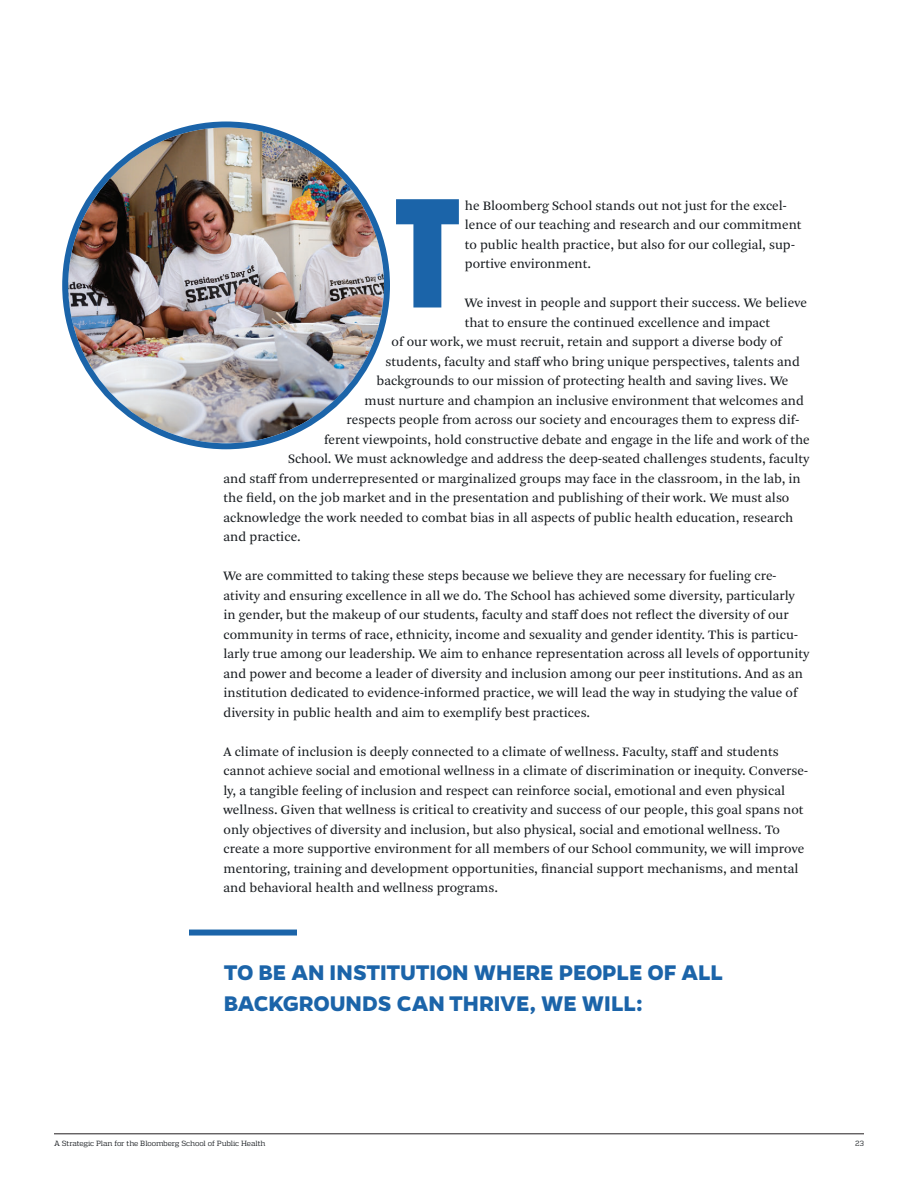
<style>
.page{position:relative;width:918px;height:1188px;background:#fff}
.page>*{position:absolute;margin:0;border:0;box-sizing:border-box;transform-origin:0 0}
.t1{font:700 135.75px "Titling Gothic FB Comp";color:#1b64a9}
.t2{font:700 24px/31.5px "Gentona";letter-spacing:-.005em;color:#1b64a9}
.t3{font:13.5px/19.5px "Arnhem Pro Blond";color:#181c20}
.t4{font:7.5px "Quadon";letter-spacing:-.015em;color:#181c20}
</style>
<div class="page">
<img style="left:68px;top:128px;width:316px;height:315px">
<div style="left:189px;top:930px;width:108px;height:6px;background:#1b64a9"></div>
<hr style="left:54px;top:1133px;width:810px;height:1px;background:#231f20">
<p class="t1" style="left:396px;top:177px;width:65px">T</p>
<p class="t3" style="left:465px;top:196px;width:338px">he Bloomberg School stands out not just for the excel&shy;lence of our teaching and research and our commitment to public health practice, but also for our collegial, sup&shy;portive environment.</p>
<p class="t3" style="left:465px;top:294px;width:344px">We invest in people and support their success. We believe</p>
<p class="t3" style="left:465px;top:313px;width:307px">that to ensure the continued excellence and impact</p>
<p class="t3" style="left:392px;top:333px;width:392px">of our work, we must recruit, retain and support a diverse body of</p>
<p class="t3" style="left:386px;top:352px;width:416px">students, faculty and staff who bring unique perspectives, talents and</p>
<p class="t3" style="left:377px;top:372px;width:413px">backgrounds to our mission of protecting health and saving lives. We</p>
<p class="t3" style="left:365px;top:391px;width:441px">must nurture and champion an inclusive environment that welcomes and</p>
<p class="t3" style="left:347px;top:411px;width:454px">respects people from across our society and encourages them to express dif-</p>
<p class="t3" style="left:324px;top:430px;width:487px">ferent viewpoints, hold constructive debate and engage in the life and work of the</p>
<p class="t3" style="left:288px;top:450px;width:523px">School. We must acknowledge and address the deep-seated challenges students, faculty</p>
<p class="t3" style="left:224px;top:469px;width:579px">and staff from underrepresented or marginalized groups may face in the classroom, in the lab, in</p>
<p class="t3" style="left:224px;top:489px;width:567px">the field, on the job market and in the presentation and publishing of their work. We must also</p>
<p class="t3" style="left:224px;top:508px;width:571px">acknowledge the work needed to combat bias in all aspects of public health education, research</p>
<p class="t3" style="left:224px;top:528px;width:79px">and practice.</p>
<p class="t3" style="left:224px;top:567px;width:587px">We are committed to taking these steps because we believe they are necessary for fueling cre&shy;ativity and ensuring excellence in all we do. The School has achieved some diversity, particularly in gender, but the makeup of our students, faculty and staff does not reflect the diversity of our community in terms of race, ethnicity, income and sexuality and gender identity. This is particu&shy;larly true among our leadership. We aim to enhance representation across all levels of opportunity and power and become a leader of diversity and inclusion among our peer institutions. And as an institution dedicated to evidence-informed practice, we will lead the way in studying the value of diversity in public health and aim to exemplify best practices.</p>
<p class="t3" style="left:224px;top:742px;width:586px">A climate of inclusion is deeply connected to a climate of wellness. Faculty, staff and students cannot achieve social and emotional wellness in a climate of discrimination or inequity. Converse&shy;ly, a tangible feeling of inclusion and respect can reinforce social, emotional and even physical wellness. Given that wellness is critical to creativity and success of our people, this goal spans not only objectives of diversity and inclusion, but also physical, social and emotional wellness. To create a more supportive environment for all members of our School community, we will improve mentoring, training and development opportunities, financial support mechanisms, and mental and behavioral health and wellness programs.</p>
<p class="t2" style="left:224px;top:956px;width:501px">TO BE AN INSTITUTION WHERE PEOPLE OF ALL<br>BACKGROUNDS CAN THRIVE, WE WILL:</p>
<p class="t4" style="left:54px;top:1139px;width:213px">A Strategic Plan for the Bloomberg School of Public Health</p>
<p class="t4" style="left:855px;top:1139px;width:10px">23</p>
</div>
